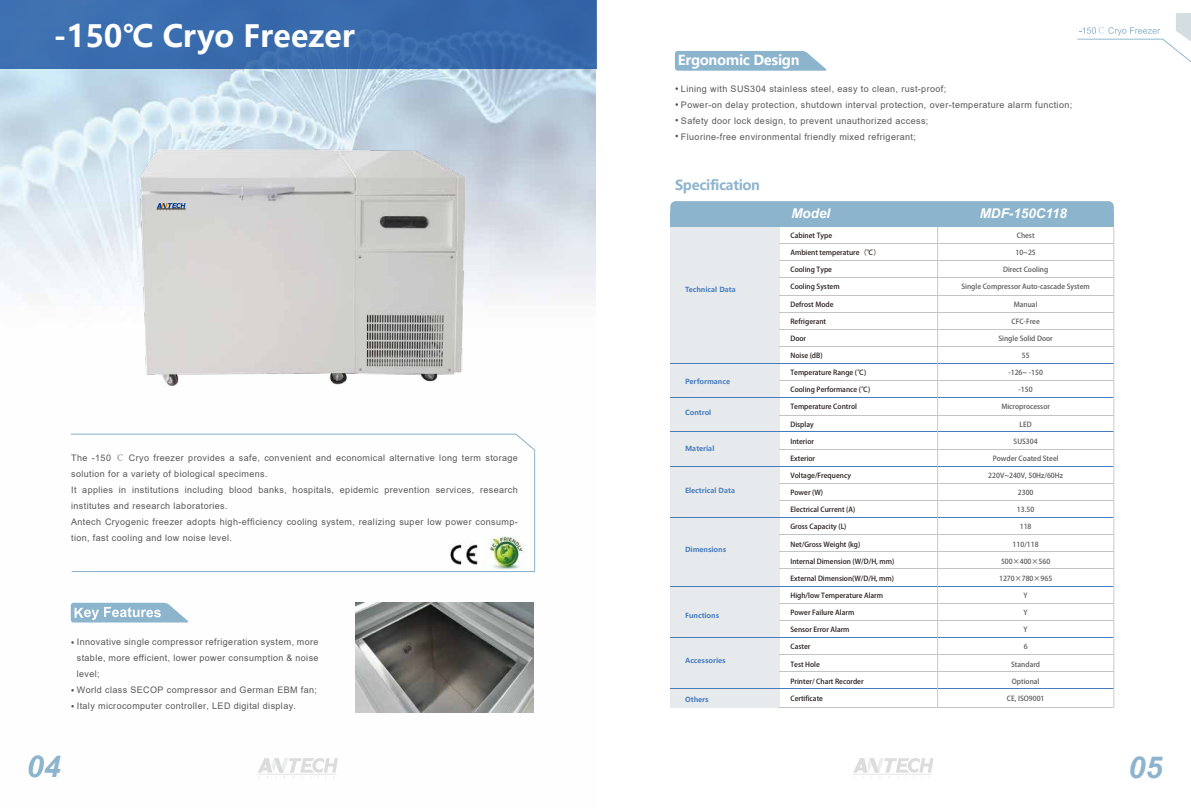
<style>
.page{position:relative;width:1191px;height:808px;background:#fff}
.page>*{position:absolute;margin:0;border:0;box-sizing:border-box;transform-origin:0 0}
.t1{font:700 30.4px "Microsoft Ya Hei";color:#fff}
.t2{font:italic 700 30.2px "Arial";color:#8cb4cc}
.t3{font:700 13.7px "Microsoft Ya Hei";letter-spacing:-.02em;color:#fff}
.t4{font:700 13.6px "Microsoft Ya Hei";letter-spacing:-.02em;color:#8cb4cc}
.t5{font:italic 700 13.5px "Arial";color:#fff}
.t6{font:9px/16px "Arial";letter-spacing:.045em;color:#595757}
.t7{font:7px "FZZDXJW GB1 0 G Bpc EUC H";color:#221815}
.t8{font:7px "FZZDXJW GB1 0 G Bpc EUC H";color:#595757}
.t9{font:700 7px "Microsoft Ya Hei";color:#477dc0}
.s1{font-family:"Adobe Song Std";font-weight:300}
</style>
<div class="page">
<img style="left:0;top:69px;width:595px;height:706px">
<img style="left:355px;top:603px;width:178px;height:110px">
<img style="left:140px;top:150px;width:324px;height:236px">
<svg style="left:157px;top:203px;width:28px;height:8px"></svg>
<svg style="left:1077px;top:13px;width:114px;height:50px"></svg>
<svg style="left:71px;top:434px;width:464px;height:138px"></svg>
<svg style="left:675px;top:51px;width:152px;height:20px;background:#95bad0"></svg>
<svg style="left:71px;top:603px;width:118px;height:19px"></svg>
<img style="left:444px;top:536px;width:78px;height:35px">
<img style="left:489px;top:535px;width:35px;height:35px">
<div style="left:670px;top:221px;width:110px;height:487px;background:#e6eaec"></div>
<div style="left:670px;top:201px;width:443px;height:26px;background:#8cb4cc;border-radius:5px"></div>
<hr style="left:780px;top:243px;width:334px;height:1px;background:#c4c4c4">
<hr style="left:780px;top:261px;width:334px;height:1px;background:#c4c4c4">
<hr style="left:780px;top:278px;width:334px;height:1px;background:#c4c4c4">
<hr style="left:780px;top:295px;width:334px;height:1px;background:#c4c4c4">
<hr style="left:780px;top:312px;width:334px;height:1px;background:#c4c4c4">
<hr style="left:780px;top:329px;width:334px;height:1px;background:#c4c4c4">
<hr style="left:780px;top:346px;width:334px;height:1px;background:#c4c4c4">
<hr style="left:780px;top:380px;width:334px;height:1px;background:#c4c4c4">
<hr style="left:780px;top:415px;width:334px;height:1px;background:#c4c4c4">
<hr style="left:780px;top:449px;width:334px;height:1px;background:#c4c4c4">
<hr style="left:780px;top:483px;width:334px;height:1px;background:#c4c4c4">
<hr style="left:780px;top:500px;width:334px;height:1px;background:#c4c4c4">
<hr style="left:780px;top:534px;width:334px;height:1px;background:#c4c4c4">
<hr style="left:780px;top:552px;width:334px;height:1px;background:#c4c4c4">
<hr style="left:780px;top:569px;width:334px;height:1px;background:#c4c4c4">
<hr style="left:780px;top:603px;width:334px;height:1px;background:#c4c4c4">
<hr style="left:780px;top:620px;width:334px;height:1px;background:#c4c4c4">
<hr style="left:780px;top:671px;width:334px;height:1px;background:#c4c4c4">
<hr style="left:780px;top:654px;width:334px;height:1px;background:#c4c4c4">
<hr style="left:780px;top:708px;width:333px;height:1px;background:#c4c4c4">
<hr style="left:670px;top:688px;width:444px;height:1px;background:#477dc0">
<hr style="left:670px;top:637px;width:444px;height:1px;background:#477dc0">
<hr style="left:670px;top:586px;width:444px;height:1px;background:#477dc0">
<hr style="left:670px;top:466px;width:444px;height:1px;background:#477dc0">
<hr style="left:670px;top:517px;width:444px;height:1px;background:#477dc0">
<hr style="left:670px;top:431px;width:444px;height:1px;background:#477dc0">
<hr style="left:670px;top:397px;width:444px;height:1px;background:#477dc0">
<hr style="left:670px;top:363px;width:444px;height:1px;background:#477dc0">
<hr style="left:937px;top:227px;width:1px;height:481px;background:#c9caca">
<hr style="left:1113px;top:227px;width:1px;height:481px;background:#c9caca">
<svg style="left:258px;top:758px;width:80px;height:21px"></svg>
<svg style="left:853px;top:758px;width:80px;height:21px"></svg>
<div style="left:0;top:0;width:596px;height:69px;background:#396bad"></div>
<h1 class="t1" style="left:53px;top:15px;width:303px">-150℃ Cryo Freezer</h1>
<p class="t6" style="left:71px;top:450px;width:448px">The -150 <span class="s1">℃</span> Cryo freezer provides a safe, convenient and economical alternative long term storage solution for a variety of biological specimens.<br>It applies in institutions including blood banks, hospitals, epidemic prevention services, research institutes and research laboratories.<br>Antech Cryogenic freezer adopts high-efficiency cooling system, realizing super low power consump&shy;tion, fast cooling and low noise level.</p>
<p class="t6" style="left:77px;top:634px;width:243px">Innovative single compressor refrigeration system, more stable, more efficient, lower power consumption &amp; noise level;<br>World class SECOP compressor and German EBM fan; Italy microcomputer controller, LED digital display.</p>
<h3 class="t3" style="left:678px;top:51px;width:123px">Ergonomic Design</h3>
<p class="t6" style="left:681px;top:81px;width:393px">Lining with SUS304 stainless steel, easy to clean, rust-proof;<br>Power-on delay protection, shutdown interval protection, over-temperature alarm function; Safety door lock design, to prevent unauthorized access;<br>Fluorine-free environmental friendly mixed refrigerant;</p>
<h3 class="t4" style="left:675px;top:175px;width:86px">Specification</h3>
<p class="t9" style="left:685px;top:285px;width:52px">Technical Data</p>
<p class="t9" style="left:685px;top:376px;width:47px">Performance</p>
<p class="t9" style="left:685px;top:408px;width:28px">Control</p>
<p class="t9" style="left:685px;top:444px;width:31px">Material</p>
<p class="t9" style="left:685px;top:485px;width:51px">Electrical Data</p>
<p class="t9" style="left:685px;top:545px;width:43px">Dimensions</p>
<p class="t9" style="left:685px;top:610px;width:36px">Functions</p>
<p class="t9" style="left:685px;top:656px;width:42px">Accessories</p>
<p class="t9" style="left:685px;top:695px;width:25px">Others</p>
<h3 class="t5" style="left:791px;top:204px;width:40px">Model</h3>
<h3 class="t5" style="left:979px;top:204px;width:89px">MDF-150C118</h3>
<p class="t7" style="left:790px;top:231px;width:43px">Cabinet Type</p>
<p class="t7" style="left:790px;top:248px;width:92px">Ambient temperature（℃）</p>
<p class="t7" style="left:790px;top:265px;width:43px">Cooling Type</p>
<p class="t7" style="left:790px;top:283px;width:51px">Cooling System</p>
<p class="t7" style="left:790px;top:300px;width:45px">Defrost Mode</p>
<p class="t7" style="left:790px;top:317px;width:37px">Refrigerant</p>
<p class="t7" style="left:790px;top:334px;width:17px">Door</p>
<p class="t7" style="left:790px;top:351px;width:34px">Noise (dB)</p>
<p class="t7" style="left:790px;top:368px;width:77px">Temperature Range (℃)</p>
<p class="t7" style="left:790px;top:385px;width:81px">Cooling Performance (℃)</p>
<p class="t7" style="left:790px;top:403px;width:68px">Temperature Control</p>
<p class="t7" style="left:790px;top:420px;width:25px">Display</p>
<p class="t7" style="left:790px;top:437px;width:25px">Interior</p>
<p class="t7" style="left:790px;top:454px;width:26px">Exterior</p>
<p class="t7" style="left:790px;top:471px;width:62px">Voltage/Frequency</p>
<p class="t7" style="left:790px;top:488px;width:34px">Power (W)</p>
<p class="t7" style="left:790px;top:505px;width:66px">Electrical Current (A)</p>
<p class="t7" style="left:790px;top:523px;width:58px">Gross Capacity (L)</p>
<p class="t7" style="left:790px;top:540px;width:71px">Net/Gross Weight (kg)</p>
<p class="t7" style="left:790px;top:557px;width:105px">Internal Dimension (W/D/H, mm)</p>
<p class="t7" style="left:790px;top:574px;width:105px">External Dimension(W/D/H, mm)</p>
<p class="t7" style="left:790px;top:591px;width:94px">High/low Temperature Alarm</p>
<p class="t7" style="left:790px;top:608px;width:65px">Power Failure Alarm</p>
<p class="t7" style="left:790px;top:625px;width:61px">Sensor Error Alarm</p>
<p class="t7" style="left:790px;top:643px;width:21px">Caster</p>
<p class="t7" style="left:790px;top:660px;width:31px">Test Hole</p>
<p class="t7" style="left:790px;top:677px;width:75px">Printer/ Chart Recorder</p>
<p class="t7" style="left:790px;top:694px;width:34px">Certificate</p>
<p class="t8" style="left:1016px;top:231px;width:19px">Chest</p>
<p class="t8" style="left:1015px;top:248px;width:22px">10~25</p>
<p class="t8" style="left:1003px;top:265px;width:47px">Direct Cooling</p>
<p class="t8" style="left:961px;top:283px;width:130px">Single Compressor Auto-cascade System</p>
<p class="t8" style="left:1013px;top:300px;width:25px">Manual</p>
<p class="t8" style="left:1011px;top:317px;width:30px">CFC-Free</p>
<p class="t8" style="left:998px;top:334px;width:56px">Single Solid Door</p>
<p class="t8" style="left:1021px;top:351px;width:9px">55</p>
<p class="t8" style="left:1008px;top:368px;width:36px">-126~ -150</p>
<p class="t8" style="left:1018px;top:385px;width:16px">-150</p>
<p class="t8" style="left:1001px;top:403px;width:50px">Microprocessor</p>
<p class="t8" style="left:1019px;top:420px;width:14px">LED</p>
<p class="t8" style="left:1013px;top:437px;width:26px">SUS304</p>
<p class="t8" style="left:992px;top:454px;width:67px">Powder Coated Steel</p>
<p class="t8" style="left:988px;top:471px;width:76px">220V~240V, 50Hz/60Hz</p>
<p class="t8" style="left:1017px;top:488px;width:17px">2300</p>
<p class="t8" style="left:1017px;top:505px;width:19px">13.50</p>
<p class="t8" style="left:1019px;top:523px;width:13px">118</p>
<p class="t8" style="left:1012px;top:540px;width:28px">110/118</p>
<p class="t8" style="left:1001px;top:557px;width:51px">500×400×560</p>
<p class="t8" style="left:999px;top:574px;width:55px">1270×780×965</p>
<p class="t8" style="left:1023px;top:591px;width:6px">Y</p>
<p class="t8" style="left:1023px;top:608px;width:6px">Y</p>
<p class="t8" style="left:1023px;top:625px;width:6px">Y</p>
<p class="t8" style="left:1023px;top:642px;width:5px">6</p>
<p class="t8" style="left:1011px;top:660px;width:30px">Standard</p>
<p class="t8" style="left:1011px;top:677px;width:29px">Optional</p>
<p class="t8" style="left:1006px;top:694px;width:39px">CE, ISO9001</p>
<h2 class="t2" style="left:27px;top:746px;width:35px">04</h2>
<h2 class="t2" style="left:1128px;top:748px;width:35px">05</h2>
</div>
